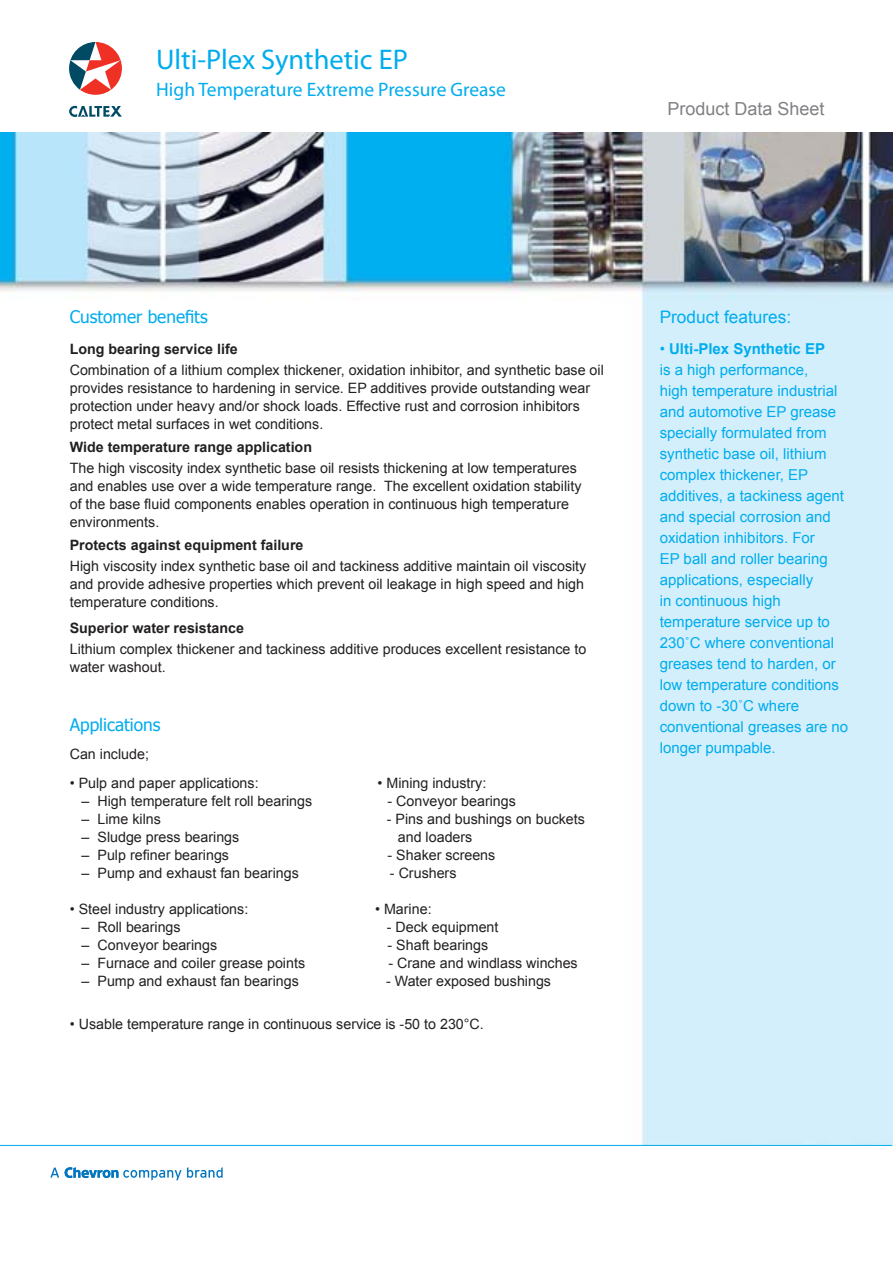
<style>
.page{position:relative;width:893px;height:1263px;background:#fff}
.page>*{position:absolute;margin:0;border:0;box-sizing:border-box;transform-origin:0 0}
.t1{font:28.5px "Myriad Pro";color:#00acee}
.t2{font:19.5px "Myriad Pro";color:#00acee}
.t3{font:18px "Arial";color:#808184}
.t4{font:17.25px "Tahoma";color:#00acee}
.t5{font:17.25px "Arial";color:#00acee}
.t6{font:15px/21px "Arial";color:#00acee}
.t7{font:14.25px/18px "Arial";color:#221f1f}
.t8{font:700 14.25px "Arial";color:#221f1f}
.s1{font-weight:700}
</style>
<div class="page">
<img style="left:0;top:132px;width:892px;height:1013px">
<hr style="left:0;top:1145px;width:892px;height:1px;background:#00acee">
<svg style="left:69px;top:42px;width:53px;height:53px"></svg>
<svg style="left:69px;top:106px;width:53px;height:11px"></svg>
<svg style="left:50px;top:1168px;width:9px;height:10px"></svg>
<svg style="left:65px;top:1167px;width:116px;height:13px"></svg>
<svg style="left:187px;top:1167px;width:36px;height:11px"></svg>
<h1 class="t1" style="left:156px;top:42px;width:253px">Ulti-Plex Synthetic EP</h1>
<h2 class="t2" style="left:156px;top:77px;width:351px">High Temperature Extreme Pressure Grease</h2>
<p class="t3" style="left:667px;top:97px;width:159px">Product Data Sheet</p>
<p class="t4" style="left:70px;top:305px;width:139px">Customer benefits</p>
<p class="t8" style="left:70px;top:340px;width:169px">Long bearing service life</p>
<p class="t7" style="left:70px;top:361px;width:535px">Combination of a lithium complex thickener, oxidation inhibitor, and synthetic base oil provides resistance to hardening in service. EP additives provide outstanding wear protection under heavy and/or shock loads. Effective rust and corrosion inhibitors protect metal surfaces in wet conditions.</p>
<p class="t8" style="left:70px;top:437px;width:244px">Wide temperature range application</p>
<p class="t7" style="left:70px;top:459px;width:513px">The high viscosity index synthetic base oil resists thickening at low temperatures and enables use over a wide temperature range. The excellent oxidation stability of the base fluid components enables operation in continuous high temperature environments.</p>
<p class="t8" style="left:70px;top:535px;width:235px">Protects against equipment failure</p>
<p class="t7" style="left:70px;top:557px;width:518px">High viscosity index synthetic base oil and tackiness additive maintain oil viscosity and provide adhesive properties which prevent oil leakage in high speed and high temperature conditions.</p>
<p class="t8" style="left:70px;top:619px;width:176px">Superior water resistance</p>
<p class="t7" style="left:70px;top:640px;width:518px">Lithium complex thickener and tackiness additive produces excellent resistance to water washout.</p>
<p class="t4" style="left:70px;top:713px;width:92px">Applications</p>
<p class="t7" style="left:70px;top:745px;width:81px">Can include;</p>
<p class="t7" style="left:70px;top:774px;width:190px">• Pulp and paper applications:</p>
<p class="t7" style="left:377px;top:774px;width:110px">• Mining industry:</p>
<p class="t7" style="left:82px;top:792px;width:232px">– High temperature felt roll bearings</p>
<p class="t7" style="left:387px;top:792px;width:130px">- Conveyor bearings</p>
<p class="t7" style="left:82px;top:810px;width:81px">– Lime kilns</p>
<p class="t7" style="left:387px;top:810px;width:200px">- Pins and bushings on buckets</p>
<p class="t7" style="left:82px;top:828px;width:159px">– Sludge press bearings</p>
<p class="t7" style="left:398px;top:828px;width:76px">and loaders</p>
<p class="t7" style="left:82px;top:846px;width:149px">– Pulp refiner bearings</p>
<p class="t7" style="left:387px;top:846px;width:109px">- Shaker screens</p>
<p class="t7" style="left:82px;top:864px;width:219px">– Pump and exhaust fan bearings</p>
<p class="t7" style="left:390px;top:864px;width:68px">- Crushers</p>
<p class="t7" style="left:70px;top:900px;width:180px">• Steel industry applications:</p>
<p class="t7" style="left:375px;top:900px;width:58px">• Marine:</p>
<p class="t7" style="left:82px;top:918px;width:100px">– Roll bearings</p>
<p class="t7" style="left:387px;top:918px;width:113px">- Deck equipment</p>
<p class="t7" style="left:82px;top:936px;width:137px">– Conveyor bearings</p>
<p class="t7" style="left:387px;top:936px;width:102px">- Shaft bearings</p>
<p class="t7" style="left:82px;top:954px;width:225px">– Furnace and coiler grease points</p>
<p class="t7" style="left:388px;top:954px;width:191px">- Crane and windlass winches</p>
<p class="t7" style="left:82px;top:972px;width:219px">– Pump and exhaust fan bearings</p>
<p class="t7" style="left:386px;top:972px;width:167px">- Water exposed bushings</p>
<p class="t7" style="left:70px;top:1015px;width:415px">• Usable temperature range in continuous service is -50 to 230°C.</p>
<p class="t5" style="left:659px;top:306px;width:133px">Product features:</p>
<p class="t6" style="left:659px;top:339px;width:190px">• <span class="s1">Ulti-Plex Synthetic EP<br></span>is a high performance,<br>high temperature industrial and automotive EP grease specially formulated from synthetic base oil, lithium complex thickener, EP additives, a tackiness agent and special corrosion and oxidation inhibitors. For<br>EP ball and roller bearing applications, especially<br>in continuous high temperature service up to<br>230˚C where conventional greases tend to harden, or low temperature conditions down to -30˚C where conventional greases are no longer pumpable.</p>
</div>
